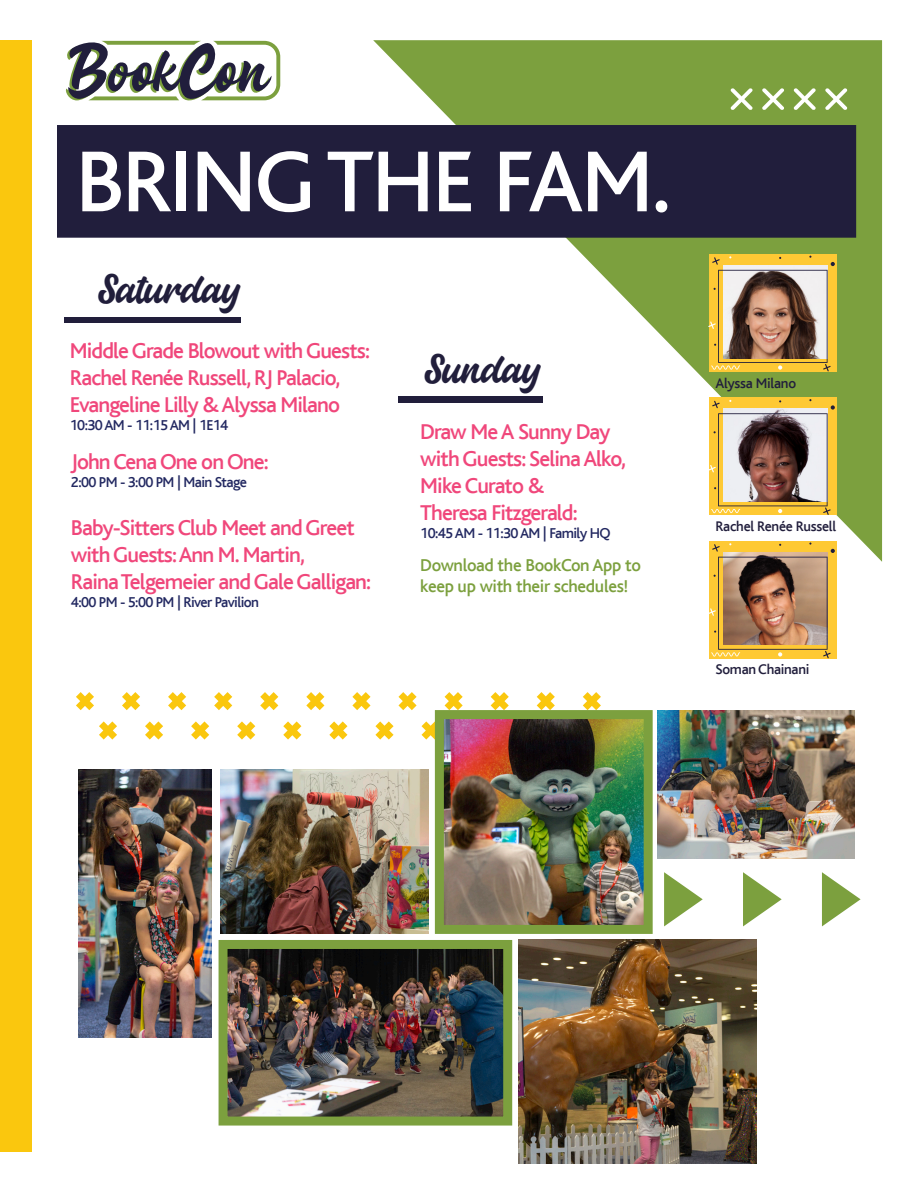
<style>
.page{position:relative;width:918px;height:1188px;background:#fff}
.page>*{position:absolute;margin:0;border:0;box-sizing:border-box;transform-origin:0 0}
.t1{font:500 90.45px "Bliss";letter-spacing:-.02em;color:#fff}
.t2{font:46.95px "Guthenberg";letter-spacing:-.02em;color:#211e3b}
.t3{font:500 22.5px/27px "Bliss";letter-spacing:-.04em;color:#f0477b}
.t4{font:500 18px/21.6px "Bliss";letter-spacing:-.02em;color:#7ca03e}
.t5{font:500 15px "Bliss";letter-spacing:-.04em;color:#222861}
.t6{font:500 14.7px "Bliss";letter-spacing:-.02em;color:#211e3c}
</style>
<div class="page">
<svg style="left:237px;top:721px;width:18px;height:19px"></svg>
<svg style="left:283px;top:721px;width:18px;height:19px"></svg>
<svg style="left:260px;top:692px;width:18px;height:18px"></svg>
<svg style="left:306px;top:692px;width:18px;height:18px"></svg>
<svg style="left:329px;top:721px;width:18px;height:19px"></svg>
<svg style="left:375px;top:721px;width:19px;height:19px"></svg>
<svg style="left:352px;top:692px;width:19px;height:18px"></svg>
<svg style="left:398px;top:692px;width:19px;height:18px"></svg>
<svg style="left:99px;top:721px;width:18px;height:19px"></svg>
<svg style="left:76px;top:692px;width:18px;height:18px"></svg>
<svg style="left:122px;top:692px;width:18px;height:18px"></svg>
<svg style="left:145px;top:721px;width:18px;height:19px"></svg>
<svg style="left:191px;top:721px;width:18px;height:19px"></svg>
<svg style="left:168px;top:692px;width:18px;height:18px"></svg>
<svg style="left:214px;top:692px;width:18px;height:18px"></svg>
<svg style="left:422px;top:721px;width:13px;height:19px"></svg>
<svg style="left:445px;top:692px;width:18px;height:18px"></svg>
<svg style="left:491px;top:692px;width:18px;height:18px"></svg>
<svg style="left:537px;top:692px;width:18px;height:18px"></svg>
<svg style="left:583px;top:692px;width:18px;height:18px"></svg>
<div style="left:65px;top:317px;width:176px;height:5px;background:#211e3b"></div>
<svg style="left:373px;top:40px;width:509px;height:522px"></svg>
<div style="left:57px;top:125px;width:799px;height:113px;background:#211e3c"></div>
<svg style="left:825px;top:88px;width:22px;height:22px"></svg>
<svg style="left:794px;top:88px;width:22px;height:22px"></svg>
<svg style="left:762px;top:88px;width:22px;height:22px"></svg>
<svg style="left:730px;top:88px;width:23px;height:22px"></svg>
<div style="left:0;top:40px;width:32px;height:1111px;background:#fac70e"></div>
<svg style="left:65px;top:40px;width:215px;height:61px"></svg>
<img style="left:79px;top:769px;width:133px;height:268px">
<img style="left:220px;top:769px;width:208px;height:165px">
<img style="left:445px;top:720px;width:198px;height:204px">
<div style="left:435px;top:710px;width:218px;height:224px;border:9px solid #7ca03e"></div>
<img style="left:229px;top:950px;width:273px;height:166px">
<div style="left:219px;top:940px;width:293px;height:186px;border:9px solid #7ca03e"></div>
<img style="left:658px;top:710px;width:196px;height:149px">
<img style="left:518px;top:940px;width:238px;height:223px">
<svg style="left:822px;top:872px;width:39px;height:54px"></svg>
<svg style="left:743px;top:872px;width:39px;height:54px"></svg>
<svg style="left:664px;top:872px;width:39px;height:54px"></svg>
<div style="left:709px;top:254px;width:128px;height:118px;background:#fec934"></div>
<svg style="left:708px;top:256px;width:127px;height:115px"></svg>
<div style="left:709px;top:398px;width:128px;height:117px;background:#fec934"></div>
<svg style="left:708px;top:399px;width:127px;height:116px"></svg>
<div style="left:709px;top:541px;width:128px;height:118px;background:#fec934"></div>
<img style="left:708px;top:543px;width:127px;height:115px">
<p class="t1" style="left:76px;top:134px;width:597px">BRING THE FAM.</p>
<p class="t2" style="left:98px;top:260px;width:145px">Saturday</p>
<p class="t3" style="left:70px;top:337px;width:302px">Middle Grade Blowout with Guests:<br>Rachel Renée Russell, RJ Palacio,<br>Evangeline Lilly &amp; Alyssa Milano</p>
<p class="t5" style="left:70px;top:417px;width:160px">10:30 AM - 11:15 AM | 1E14</p>
<p class="t3" style="left:420px;top:418px;width:207px">Draw Me A Sunny Day with Guests: Selina Alko,<br>Mike Curato &amp;<br>Theresa Fitzgerald:</p>
<p class="t5" style="left:420px;top:525px;width:192px">10:45 AM - 11:30 AM | Family HQ</p>
<p class="t2" style="left:424px;top:340px;width:119px">Sunday</p>
<p class="t3" style="left:71px;top:448px;width:199px">John Cena One on One:</p>
<p class="t5" style="left:71px;top:474px;width:178px">2:00 PM - 3:00 PM | Main Stage</p>
<p class="t3" style="left:71px;top:515px;width:302px">Baby-Sitters Club Meet and Greet with Guests: Ann M. Martin,<br>Raina Telgemeier and Gale Galligan:</p>
<p class="t5" style="left:71px;top:594px;width:190px">4:00 PM - 5:00 PM | River Pavilion</p>
<p class="t4" style="left:420px;top:554px;width:222px">Download the BookCon App to keep up with their schedules!</p>
<p class="t6" style="left:716px;top:375px;width:82px">Alyssa Milano</p>
<p class="t6" style="left:716px;top:518px;width:122px">Rachel Renée Russell</p>
<p class="t6" style="left:716px;top:661px;width:96px">Soman Chainani</p>
</div>
